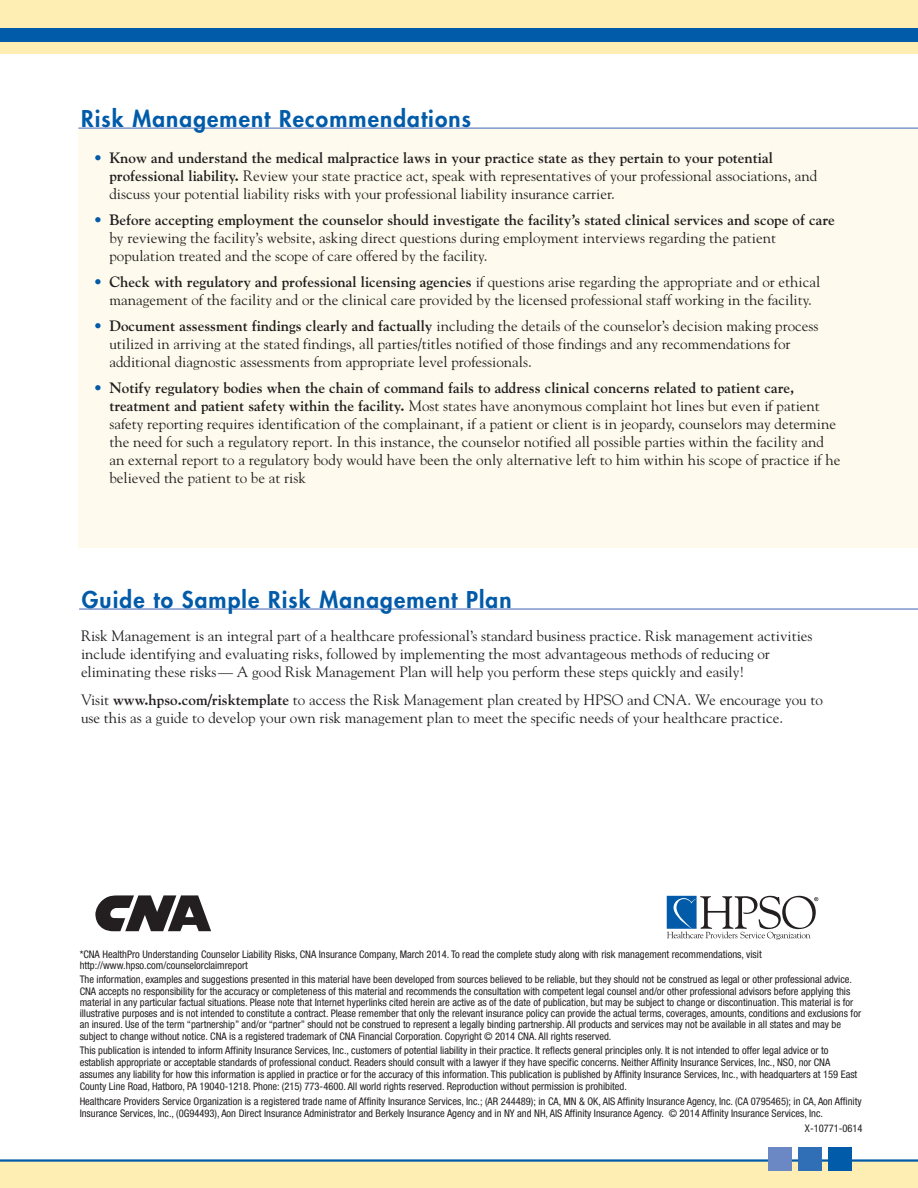
<style>
.page{position:relative;width:918px;height:1188px;background:#fff}
.page>*{position:absolute;margin:0;border:0;box-sizing:border-box;transform-origin:0 0}
.t1{font:800 22.5px "Futura";letter-spacing:.05em;color:#015ba9}
.t2{font:15px/18px "Goudy";color:#231f20}
.t3{font:condensed 10.5px/11.2px "Helvetica Neue";color:#231f20}
.s1{font-weight:700;color:#015ba9}
.s2{font-weight:700}
</style>
<div class="page">
<div style="left:0;top:1161px;width:918px;height:27px;background:#ffeeb4"></div>
<hr style="left:0;top:1159px;width:918px;height:3px;background:#015ba9">
<div style="left:0;top:0;width:918px;height:54px;background:#ffeeb4"></div>
<div style="left:0;top:28px;width:918px;height:14px;background:#015ba9"></div>
<div style="left:768px;top:1148px;width:23px;height:23px;background:#6b88c4"></div>
<div style="left:798px;top:1148px;width:23px;height:23px;background:#306fb5"></div>
<div style="left:828px;top:1148px;width:23px;height:23px;background:#015ba9"></div>
<div style="left:78px;top:128px;width:840px;height:420px;background:#fefbee"></div>
<hr style="left:78px;top:127px;width:840px;height:2px;background:#7f97cb">
<hr style="left:79px;top:608px;width:839px;height:2px;background:#7f97cb">
<svg style="left:95px;top:895px;width:116px;height:36px"></svg>
<svg style="left:667px;top:896px;width:151px;height:44px"></svg>
<h1 class="t1" style="left:81px;top:108px;width:391px">Risk Management Recommendations</h1>
<p class="t2" style="left:109px;top:148px;width:709px;text-indent:-16px"><span class="s1">•</span> <span class="s2">Know and understand the medical malpractice laws in your practice state as they pertain to your potential professional liability.</span> Review your state practice act, speak with representatives of your professional associations, and discuss your potential liability risks with your professional liability insurance carrier.</p>
<p class="t2" style="left:109px;top:211px;width:727px;text-indent:-16px"><span class="s1">•</span> <span class="s2">Before accepting employment the counselor should investigate the facility’s stated clinical services and scope of care </span>by reviewing the facility’s website, asking direct questions during employment interviews regarding the patient population treated and the scope of care offered by the facility.</p>
<p class="t2" style="left:93px;top:273px;width:728px;text-align:center"><span class="s1">•</span> <span class="s2">Check with regulatory and professional licensing agencies</span> if questions arise regarding the appropriate and or ethical management of the facility and or the clinical care provided by the licensed professional staff working in the facility.</p>
<p class="t2" style="left:109px;top:317px;width:711px;text-indent:-16px"><span class="s1">•</span> <span class="s2">Document assessment findings clearly and factually</span> including the details of the counselor’s decision making process utilized in arriving at the stated findings, all parties/titles notified of those findings and any recommendations for additional diagnostic assessments from appropriate level professionals.</p>
<p class="t2" style="left:109px;top:379px;width:732px;text-indent:-16px"><span class="s1">•</span> <span class="s2">Notify regulatory bodies when the chain of command fails to address clinical concerns related to patient care, treatment and patient safety within the facility.</span> Most states have anonymous complaint hot lines but even if patient safety reporting requires identification of the complainant, if a patient or client is in jeopardy, counselors may determine the need for such a regulatory report. In this instance, the counselor notified all possible parties within the facility and an external report to a regulatory body would have been the only alternative left to him within his scope of practice if he believed the patient to be at risk</p>
<h1 class="t1" style="left:82px;top:589px;width:431px">Guide to Sample Risk Management Plan</h1>
<p class="t2" style="left:81px;top:626px;width:733px">Risk Management is an integral part of a healthcare professional’s standard business practice. Risk management activities include identifying and evaluating risks, followed by implementing the most advantageous methods of reducing or eliminating these risks— A good Risk Management Plan will help you perform these steps quickly and easily!</p>
<h2 class="t2" style="left:81px;top:691px;width:743px">Visit <span class="s2">www.hpso.com/risktemplate</span> to access the Risk Management plan created by HPSO and CNA. We encourage you to use this as a guide to develop your own risk management plan to meet the specific needs of your healthcare practice.</h2>
<p class="t3" style="left:80px;top:950px;width:684px">*CNA HealthPro Understanding Counselor Liability Risks, CNA Insurance Company, March 2014. To read the complete study along with risk management recommendations, visit http://www.hpso.com/counselorclaimreport</p>
<p class="t3" style="left:80px;top:975px;width:783px">The information, examples and suggestions presented in this material have been developed from sources believed to be reliable, but they should not be construed as legal or other professional advice.<br>CNA accepts no responsibility for the accuracy or completeness of this material and recommends the consultation with competent legal counsel and/or other professional advisors before applying this material in any particular factual situations. Please note that Internet hyperlinks cited herein are active as of the date of publication, but may be subject to change or discontinuation. This material is for illustrative purposes and is not intended to constitute a contract. Please remember that only the relevant insurance policy can provide the actual terms, coverages, amounts, conditions and exclusions for an insured. Use of the term “partnership” and/or “partner” should not be construed to represent a legally binding partnership. All products and services may not be available in all states and may be subject to change without notice. CNA is a registered trademark of CNA Financial Corporation. Copyright © 2014 CNA. All rights reserved.</p>
<p class="t3" style="left:80px;top:1045px;width:779px;line-height:12px">This publication is intended to inform Affinity Insurance Services, Inc., customers of potential liability in their practice. It reflects general principles only. It is not intended to offer legal advice or to establish appropriate or acceptable standards of professional conduct. Readers should consult with a lawyer if they have specific concerns. Neither Affinity Insurance Services, Inc., NSO, nor CNA assumes any liability for how this information is applied in practice or for the accuracy of this information. This publication is published by Affinity Insurance Services, Inc., with headquarters at 159 East County Line Road, Hatboro, PA 19040-1218. Phone: (215) 773-4600. All world rights reserved. Reproduction without permission is prohibited.</p>
<p class="t3" style="left:80px;top:1096px;width:784px;line-height:12px">Healthcare Providers Service Organization is a registered trade name of Affinity Insurance Services, Inc.; (AR 244489); in CA, MN &amp; OK, AIS Affinity Insurance Agency, Inc. (CA 0795465); in CA, Aon Affinity<br>Insurance Services, Inc., (0G94493), Aon Direct Insurance Administrator and Berkely Insurance Agency and in NY and NH, AIS Affinity Insurance Agency. © 2014 Affinity Insurance Services, Inc.</p>
<p class="t3" style="left:805px;top:1123px;width:59px">X-10771-0614</p>
</div>
